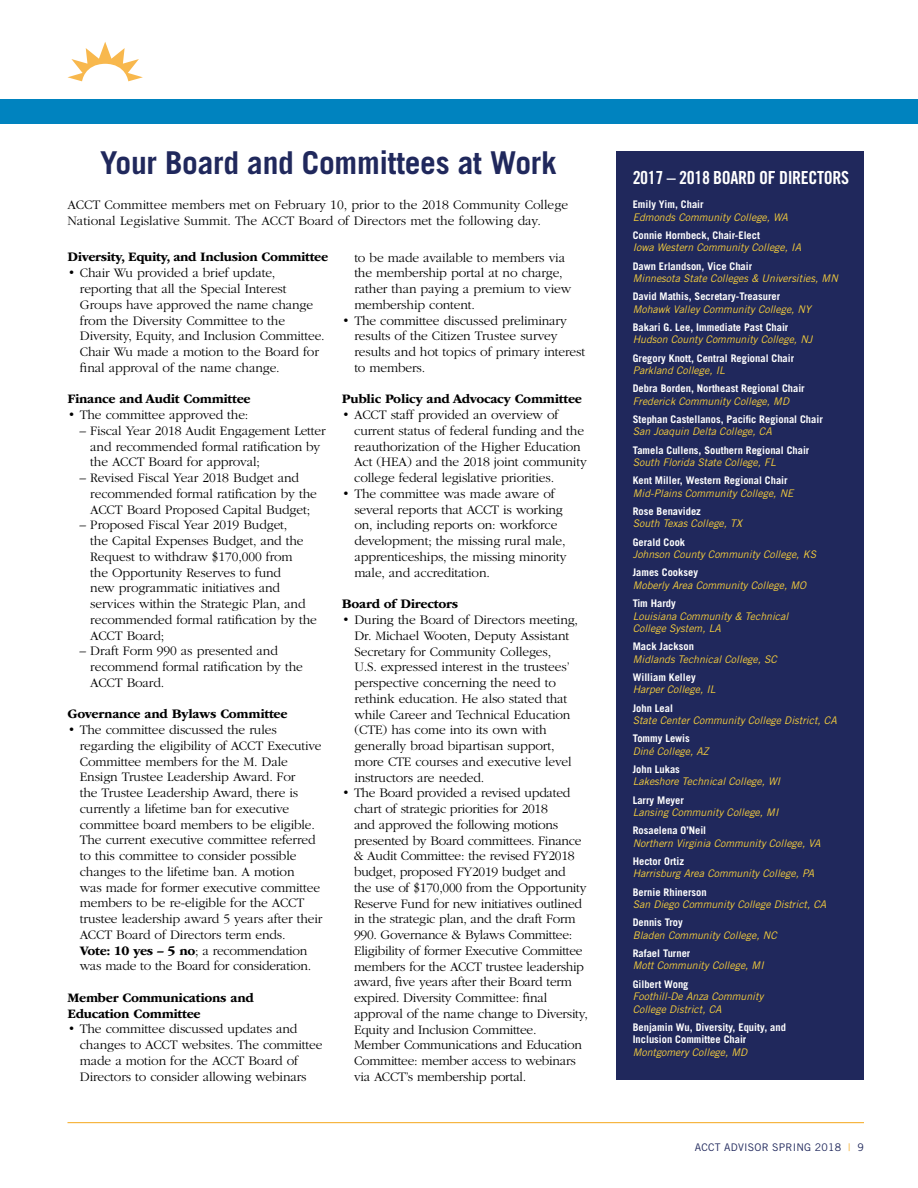
<style>
.page{position:relative;width:918px;height:1188px;background:#fff}
.page>*{position:absolute;margin:0;border:0;box-sizing:border-box;transform-origin:0 0}
.t1{font:700 31.5px "Trade Gothic LT Std";letter-spacing:-.01em;color:#20285c}
.t2{font:18px "Trade Gothic LT Std Bd Cn 20";letter-spacing:-.02em;color:#fff}
.t3{font:300 13.5px/15.8px "ITC Garamond Std";letter-spacing:-.01em;color:#000}
.t4{font:700 13.5px/15.8px "ITC Garamond Std";letter-spacing:-.02em;color:#000}
.t5{font:italic 10.5px/12.5px "Trade Gothic LT Std";color:#f7cf3c}
.t6{font:700 10.5px/12.5px "Trade Gothic LT Std";color:#fff}
.t7{font:10.5px "Trade Gothic LT Std";letter-spacing:.02em;color:#20285c}
.s1{font-weight:700}
.s2{color:#f5a81c}
</style>
<div class="page">
<div style="left:0;top:99px;width:918px;height:24px;background:#0083bf"></div>
<svg style="left:68px;top:42px;width:75px;height:39px"></svg>
<div style="left:616px;top:151px;width:248px;height:929px;background:#20285c"></div>
<hr style="left:68px;top:1122px;width:796px;height:1px;background:#f5a81c">
<h1 class="t1" style="left:100px;top:143px;width:458px">Your Board and Committees at Work</h1>
<p class="t3" style="left:68px;top:197px;width:502px">ACCT Committee members met on February 10, prior to the 2018 Community College<br>National Legislative Summit. The ACCT Board of Directors met the following day.</p>
<p class="t4" style="left:68px;top:249px;width:262px">Diversity, Equity, and Inclusion Committee</p>
<p class="t3" style="left:80px;top:265px;width:246px;text-indent:-12px">• Chair Wu provided a brief update, reporting that all the Special Interest Groups have approved the name change from the Diversity Committee to the Diversity, Equity, and Inclusion Committee.<br>Chair Wu made a motion to the Board for final approval of the name change.</p>
<p class="t4" style="left:68px;top:391px;width:185px">Finance and Audit Committee</p>
<p class="t3" style="left:68px;top:407px;width:182px">• The committee approved the:</p>
<p class="t3" style="left:90px;top:423px;width:237px;text-indent:-11px">– Fiscal Year 2018 Audit Engagement Letter and recommended formal ratification by the ACCT Board for approval;</p>
<p class="t3" style="left:90px;top:470px;width:228px;text-indent:-11px">– Revised Fiscal Year 2018 Budget and recommended formal ratification by the<br>ACCT Board Proposed Capital Budget;</p>
<p class="t3" style="left:90px;top:517px;width:228px;text-indent:-11px">– Proposed Fiscal Year 2019 Budget,<br>the Capital Expenses Budget, and the Request to withdraw $170,000 from<br>the Opportunity Reserves to fund<br>new programmatic initiatives and services within the Strategic Plan, and recommended formal ratification by the ACCT Board;</p>
<p class="t3" style="left:90px;top:643px;width:214px;text-indent:-11px">– Draft Form 990 as presented and recommend formal ratification by the<br>ACCT Board.</p>
<p class="t4" style="left:68px;top:706px;width:222px">Governance and Bylaws Committee</p>
<p class="t3" style="left:80px;top:722px;width:244px;text-indent:-12px">• The committee discussed the rules regarding the eligibility of ACCT Executive Committee members for the M. Dale Ensign Trustee Leadership Award. For<br>the Trustee Leadership Award, there is currently a lifetime ban for executive committee board members to be eligible.<br>The current executive committee referred to this committee to consider possible changes to the lifetime ban. A motion<br>was made for former executive committee members to be re-eligible for the ACCT trustee leadership award 5 years after their ACCT Board of Directors term ends.<br><span class="s1">Vote: 10 yes – 5 no</span>; a recommendation was made to the Board for consideration.</p>
<p class="t4" style="left:68px;top:990px;width:188px">Member Communications and<br>Education Committee</p>
<p class="t3" style="left:80px;top:1021px;width:244px;text-indent:-12px">• The committee discussed updates and changes to ACCT websites. The committee made a motion for the ACCT Board of Directors to consider allowing webinars</p>
<p class="t3" style="left:354px;top:250px;width:219px">to be made available to members via the membership portal at no charge, rather than paying a premium to view membership content.</p>
<p class="t3" style="left:354px;top:313px;width:232px;text-indent:-12px">• The committee discussed preliminary results of the Citizen Trustee survey results and hot topics of primary interest to members.</p>
<p class="t4" style="left:342px;top:391px;width:241px">Public Policy and Advocacy Committee</p>
<p class="t3" style="left:354px;top:407px;width:234px;text-indent:-12px">• ACCT staff provided an overview of current status of federal funding and the reauthorization of the Higher Education Act (HEA) and the 2018 joint community college federal legislative priorities.</p>
<p class="t3" style="left:354px;top:486px;width:214px;text-indent:-12px">• The committee was made aware of several reports that ACCT is working on, including reports on: workforce development; the missing rural male, apprenticeships, the missing minority male, and accreditation.</p>
<p class="t4" style="left:342px;top:596px;width:118px">Board of Directors</p>
<p class="t3" style="left:354px;top:612px;width:225px;text-indent:-12px">• During the Board of Directors meeting, Dr. Michael Wooten, Deputy Assistant Secretary for Community Colleges,<br>U.S. expressed interest in the trustees’ perspective concerning the need to rethink education. He also stated that while Career and Technical Education (CTE) has come into its own with generally broad bipartisan support, more CTE courses and executive level instructors are needed.</p>
<p class="t3" style="left:354px;top:785px;width:235px;text-indent:-12px">• The Board provided a revised updated chart of strategic priorities for 2018<br>and approved the following motions presented by Board committees. Finance &amp; Audit Committee: the revised FY2018 budget, proposed FY2019 budget and<br>the use of $170,000 from the Opportunity Reserve Fund for new initiatives outlined in the strategic plan, and the draft Form 990. Governance &amp; Bylaws Committee:<br>Eligibility of former Executive Committee members for the ACCT trustee leadership award, five years after their Board term expired. Diversity Committee: final approval of the name change to Diversity, Equity and Inclusion Committee.<br>Member Communications and Education Committee: member access to webinars via ACCT’s membership portal.</p>
<h2 class="t2" style="left:633px;top:167px;width:218px">2017 – 2018 BOARD OF DIRECTORS</h2>
<p class="t6" style="left:633px;top:198px;width:72px">Emily Yim, Chair</p>
<p class="t5" style="left:633px;top:211px;width:157px">Edmonds Community College, WA</p>
<p class="t6" style="left:633px;top:229px;width:129px">Connie Hornbeck, Chair-Elect</p>
<p class="t5" style="left:633px;top:241px;width:170px">Iowa Western Community College, IA</p>
<p class="t6" style="left:633px;top:259px;width:121px">Dawn Erlandson, Vice Chair</p>
<p class="t5" style="left:633px;top:272px;width:207px">Minnesota State Colleges &amp; Universities, MN</p>
<p class="t6" style="left:633px;top:290px;width:149px">David Mathis, Secretary-Treasurer</p>
<p class="t5" style="left:633px;top:303px;width:180px">Mohawk Valley Community College, NY</p>
<p class="t6" style="left:633px;top:321px;width:157px">Bakari G. Lee, Immediate Past Chair</p>
<p class="t5" style="left:633px;top:333px;width:181px">Hudson County Community College, NJ</p>
<p class="t6" style="left:633px;top:351px;width:163px">Gregory Knott, Central Regional Chair</p>
<p class="t5" style="left:633px;top:364px;width:94px">Parkland College, IL</p>
<p class="t6" style="left:633px;top:382px;width:174px">Debra Borden, Northeast Regional Chair</p>
<p class="t5" style="left:633px;top:395px;width:158px">Frederick Community College, MD</p>
<p class="t6" style="left:633px;top:413px;width:192px">Stephan Castellanos, Pacific Regional Chair</p>
<p class="t5" style="left:633px;top:426px;width:141px">San Joaquin Delta College, CA</p>
<p class="t6" style="left:633px;top:444px;width:178px">Tamela Cullens, Southern Regional Chair</p>
<p class="t5" style="left:633px;top:456px;width:145px">South Florida State College, FL</p>
<p class="t6" style="left:633px;top:474px;width:157px">Kent Miller, Western Regional Chair</p>
<p class="t5" style="left:633px;top:487px;width:162px">Mid-Plains Community College, NE</p>
<p class="t6" style="left:633px;top:505px;width:70px">Rose Benavidez</p>
<p class="t5" style="left:633px;top:518px;width:111px">South Texas College, TX</p>
<p class="t6" style="left:633px;top:536px;width:54px">Gerald Cook</p>
<p class="t5" style="left:633px;top:548px;width:185px">Johnson County Community College, KS</p>
<p class="t6" style="left:633px;top:566px;width:67px">James Cooksey</p>
<p class="t5" style="left:633px;top:579px;width:175px">Moberly Area Community College, MO</p>
<p class="t6" style="left:633px;top:597px;width:45px">Tim Hardy</p>
<p class="t5" style="left:633px;top:610px;width:157px">Louisiana Community &amp; Technical<br>College System, LA</p>
<p class="t6" style="left:633px;top:640px;width:63px">Mack Jackson</p>
<p class="t5" style="left:633px;top:653px;width:146px">Midlands Technical College, SC</p>
<p class="t6" style="left:633px;top:671px;width:65px">William Kelley</p>
<p class="t5" style="left:633px;top:683px;width:85px">Harper College, IL</p>
<p class="t6" style="left:633px;top:701px;width:42px">John Leal</p>
<p class="t5" style="left:633px;top:714px;width:206px">State Center Community College District, CA</p>
<p class="t6" style="left:633px;top:732px;width:59px">Tommy Lewis</p>
<p class="t5" style="left:633px;top:745px;width:78px">Diné College, AZ</p>
<p class="t6" style="left:633px;top:763px;width:49px">John Lukas</p>
<p class="t5" style="left:633px;top:776px;width:149px">Lakeshore Technical College, WI</p>
<p class="t6" style="left:633px;top:794px;width:53px">Larry Meyer</p>
<p class="t5" style="left:633px;top:806px;width:147px">Lansing Community College, MI</p>
<p class="t6" style="left:633px;top:824px;width:75px">Rosaelena O’Neil</p>
<p class="t5" style="left:633px;top:837px;width:189px">Northern Virginia Community College, VA</p>
<p class="t6" style="left:633px;top:855px;width:53px">Hector Ortiz</p>
<p class="t5" style="left:633px;top:868px;width:183px">Harrisburg Area Community College, PA</p>
<p class="t6" style="left:633px;top:886px;width:76px">Bernie Rhinerson</p>
<p class="t5" style="left:633px;top:898px;width:195px">San Diego Community College District, CA</p>
<p class="t6" style="left:633px;top:916px;width:52px">Dennis Troy</p>
<p class="t5" style="left:633px;top:929px;width:146px">Bladen Community College, NC</p>
<p class="t6" style="left:633px;top:947px;width:59px">Rafael Turner</p>
<p class="t5" style="left:633px;top:960px;width:133px">Mott Community College, MI</p>
<p class="t6" style="left:633px;top:978px;width:57px">Gilbert Wong</p>
<p class="t5" style="left:633px;top:990px;width:132px">Foothill-De Anza Community<br>College District, CA</p>
<p class="t6" style="left:633px;top:1021px;width:155px">Benjamin Wu, Diversity, Equity, and<br>Inclusion Committee Chair</p>
<p class="t5" style="left:633px;top:1046px;width:116px">Montgomery College, MD</p>
<p class="t7" style="left:695px;top:1141px;width:171px">ACCT ADVISOR SPRING 2018 <span class="s2">|</span> 9</p>
</div>
